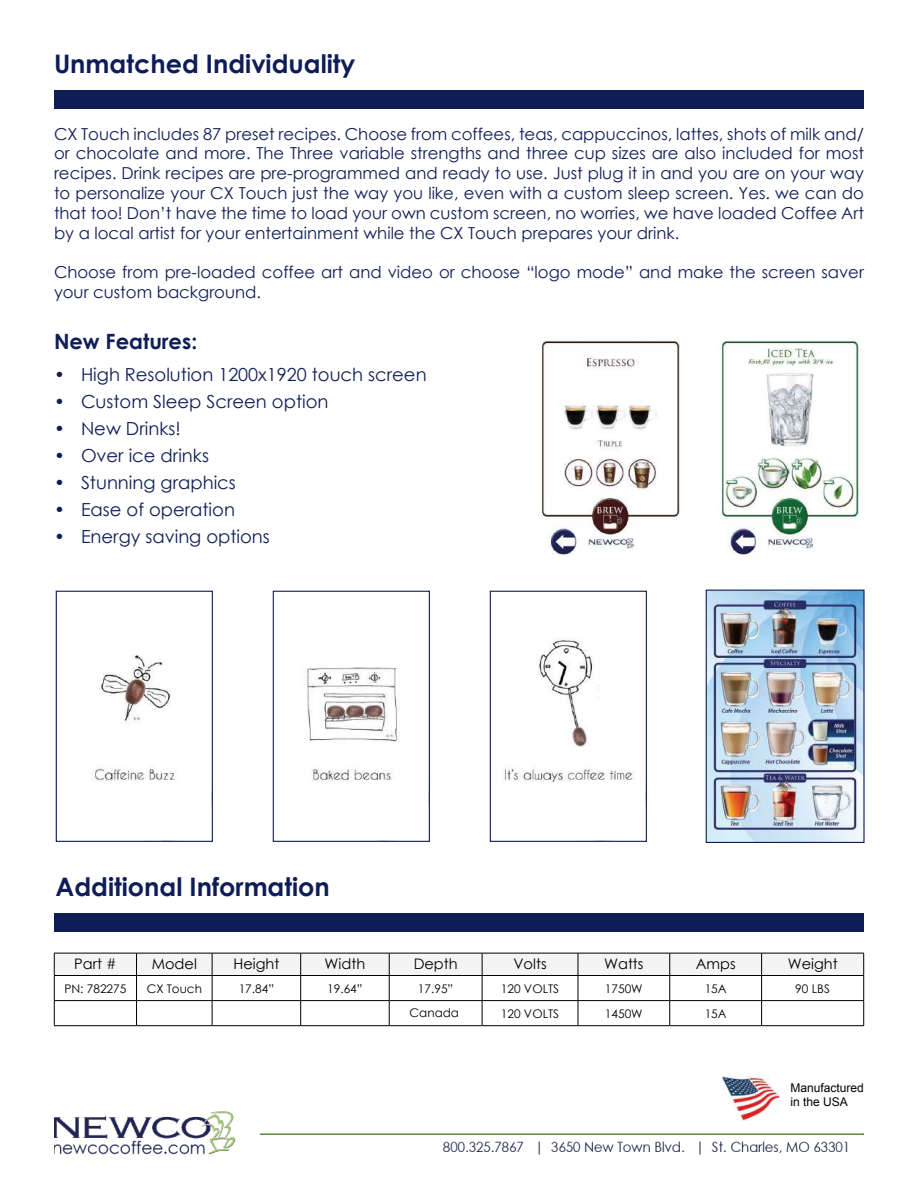
<style>
.page{position:relative;width:918px;height:1188px;background:#fff}
.page>*{position:absolute;margin:0;border:0;box-sizing:border-box;transform-origin:0 0}
.t1{font:700 25.5px "Century Gothic";color:#0f1d57}
.t2{font:700 21px "Century Gothic";color:#0f1d57}
.t3{font:18px "Century Gothic";color:#0f1d57}
.t4{font:16.5px/19.8px "Century Gothic";color:#0f1d57;text-align:justify}
.t5{font:14.55px "Century Gothic";color:#000}
.t6{font:12px/14.4px "Arial";color:#000}
.t7{font:11.85px "Century Gothic";color:#000}
</style>
<div class="page">
<img style="left:54px;top:1112px;width:810px;height:43px">
<div style="left:54px;top:90px;width:810px;height:19px;background:#0f1d57"></div>
<div style="left:54px;top:913px;width:810px;height:18px;background:#0f1d57"></div>
<img style="left:723px;top:1076px;width:57px;height:45px">
<img style="left:502px;top:638px;width:133px;height:144px">
<div style="left:490px;top:591px;width:157px;height:251px;border:1px solid #0f1d57"></div>
<img style="left:307px;top:667px;width:93px;height:115px">
<div style="left:273px;top:591px;width:157px;height:251px;border:1px solid #0f1d57"></div>
<img style="left:91px;top:655px;width:84px;height:127px">
<div style="left:56px;top:591px;width:157px;height:251px;border:1px solid #0f1d57"></div>
<img style="left:708px;top:592px;width:155px;height:249px">
<div style="left:706px;top:590px;width:159px;height:253px;border:1px solid #0f1d57"></div>
<div style="left:56px;top:954px;width:808px;height:21px;background:#f4f4f4"></div>
<hr style="left:54px;top:953px;width:83px;height:1px;background:#000">
<hr style="left:137px;top:953px;width:75px;height:1px;background:#000">
<hr style="left:212px;top:953px;width:89px;height:1px;background:#000">
<hr style="left:301px;top:953px;width:88px;height:1px;background:#000">
<hr style="left:389px;top:953px;width:93px;height:1px;background:#000">
<hr style="left:482px;top:953px;width:96px;height:1px;background:#000">
<hr style="left:578px;top:953px;width:92px;height:1px;background:#000">
<hr style="left:670px;top:953px;width:92px;height:1px;background:#000">
<hr style="left:762px;top:953px;width:102px;height:1px;background:#000">
<hr style="left:54px;top:975px;width:83px;height:1px;background:#000">
<hr style="left:137px;top:975px;width:75px;height:1px;background:#000">
<hr style="left:212px;top:975px;width:89px;height:1px;background:#000">
<hr style="left:301px;top:975px;width:88px;height:1px;background:#000">
<hr style="left:389px;top:975px;width:93px;height:1px;background:#000">
<hr style="left:482px;top:975px;width:96px;height:1px;background:#000">
<hr style="left:578px;top:975px;width:92px;height:1px;background:#000">
<hr style="left:670px;top:975px;width:92px;height:1px;background:#000">
<hr style="left:762px;top:975px;width:102px;height:1px;background:#000">
<hr style="left:54px;top:1000px;width:83px;height:1px;background:#000">
<svg style="left:54px;top:953px;width:1px;height:72px"></svg>
<hr style="left:137px;top:1000px;width:75px;height:1px;background:#000">
<svg style="left:136px;top:953px;width:1px;height:72px"></svg>
<hr style="left:212px;top:1000px;width:89px;height:1px;background:#000">
<svg style="left:212px;top:953px;width:1px;height:72px"></svg>
<hr style="left:301px;top:1000px;width:88px;height:1px;background:#000">
<svg style="left:300px;top:953px;width:1px;height:72px"></svg>
<hr style="left:389px;top:1000px;width:93px;height:1px;background:#000">
<svg style="left:389px;top:953px;width:1px;height:72px"></svg>
<hr style="left:482px;top:1000px;width:96px;height:1px;background:#000">
<svg style="left:482px;top:953px;width:1px;height:72px"></svg>
<hr style="left:578px;top:1000px;width:92px;height:1px;background:#000">
<svg style="left:578px;top:953px;width:1px;height:72px"></svg>
<hr style="left:670px;top:1000px;width:92px;height:1px;background:#000">
<svg style="left:669px;top:953px;width:1px;height:72px"></svg>
<hr style="left:762px;top:1000px;width:102px;height:1px;background:#000">
<svg style="left:761px;top:953px;width:1px;height:72px"></svg>
<svg style="left:863px;top:953px;width:1px;height:72px"></svg>
<hr style="left:54px;top:1025px;width:83px;height:1px;background:#000">
<hr style="left:137px;top:1025px;width:75px;height:1px;background:#000">
<hr style="left:212px;top:1025px;width:89px;height:1px;background:#000">
<hr style="left:301px;top:1025px;width:88px;height:1px;background:#000">
<hr style="left:389px;top:1025px;width:93px;height:1px;background:#000">
<hr style="left:482px;top:1025px;width:96px;height:1px;background:#000">
<hr style="left:578px;top:1025px;width:92px;height:1px;background:#000">
<hr style="left:670px;top:1025px;width:92px;height:1px;background:#000">
<hr style="left:762px;top:1025px;width:102px;height:1px;background:#000">
<img style="left:541px;top:340px;width:139px;height:221px">
<img style="left:720px;top:340px;width:139px;height:221px">
<div style="left:572px;top:781px;width:73px;height:59px;background:#fff"></div>
<div style="left:354px;top:781px;width:74px;height:59px;background:#fff"></div>
<div style="left:138px;top:781px;width:73px;height:59px;background:#fff"></div>
<h1 class="t1" style="left:54px;top:45px;width:303px">Unmatched Individuality</h1>
<p class="t4" style="left:54px;top:123px;width:812px">CX Touch includes 87 preset recipes. Choose from coffees, teas, cappuccinos, lattes, shots of milk and/ or chocolate and more. The Three variable strengths and three cup sizes are also included for most recipes. Drink recipes are pre-programmed and ready to use. Just plug it in and you are on your way to personalize your CX Touch just the way you like, even with a custom sleep screen. Yes. we can do that too! Don’t have the time to load your own custom screen, no worries, we have loaded Coffee Art by a local artist for your entertainment while the CX Touch prepares your drink.</p>
<p class="t4" style="left:54px;top:262px;width:812px">Choose from pre-loaded coffee art and video or choose “logo mode” and make the screen saver your custom background.</p>
<p class="t2" style="left:54px;top:326px;width:145px">New Features:</p>
<p class="t3" style="left:54px;top:362px;width:374px">• High Resolution 1200x1920 touch screen</p>
<p class="t3" style="left:54px;top:389px;width:276px">• Custom Sleep Screen option</p>
<p class="t3" style="left:54px;top:416px;width:128px">• New Drinks!</p>
<p class="t3" style="left:54px;top:443px;width:156px">• Over ice drinks</p>
<p class="t3" style="left:54px;top:470px;width:183px">• Stunning graphics</p>
<p class="t3" style="left:54px;top:497px;width:182px">• Ease of operation</p>
<p class="t3" style="left:54px;top:524px;width:217px">• Energy saving options</p>
<h1 class="t1" style="left:56px;top:867px;width:276px">Additional Information</h1>
<p class="t5" style="left:74px;top:954px;width:44px">Part #</p>
<p class="t5" style="left:152px;top:954px;width:47px">Model</p>
<p class="t5" style="left:233px;top:954px;width:47px">Height</p>
<p class="t5" style="left:325px;top:954px;width:42px">Width</p>
<p class="t5" style="left:414px;top:954px;width:45px">Depth</p>
<p class="t5" style="left:513px;top:954px;width:35px">Volts</p>
<p class="t5" style="left:604px;top:954px;width:41px">Watts</p>
<p class="t5" style="left:696px;top:954px;width:41px">Amps</p>
<p class="t5" style="left:788px;top:954px;width:51px">Weight</p>
<p class="t7" style="left:64px;top:981px;width:63px">PN: 782275</p>
<p class="t7" style="left:147px;top:981px;width:57px">CX Touch</p>
<p class="t7" style="left:239px;top:981px;width:37px">17.84”</p>
<p class="t7" style="left:327px;top:981px;width:37px">19.64”</p>
<p class="t7" style="left:418px;top:981px;width:37px">17.95”</p>
<p class="t7" style="left:501px;top:981px;width:60px">120 VOLTS</p>
<p class="t7" style="left:605px;top:981px;width:39px">1750W</p>
<p class="t7" style="left:705px;top:981px;width:23px">15A</p>
<p class="t7" style="left:795px;top:981px;width:36px">90 LBS</p>
<p class="t7" style="left:410px;top:1004px;width:51px">Canada</p>
<p class="t7" style="left:501px;top:1006px;width:60px">120 VOLTS</p>
<p class="t7" style="left:605px;top:1006px;width:39px">1450W</p>
<p class="t7" style="left:705px;top:1006px;width:23px">15A</p>
<p class="t6" style="left:791px;top:1081px;width:75px">Manufactured in the USA</p>
</div>
